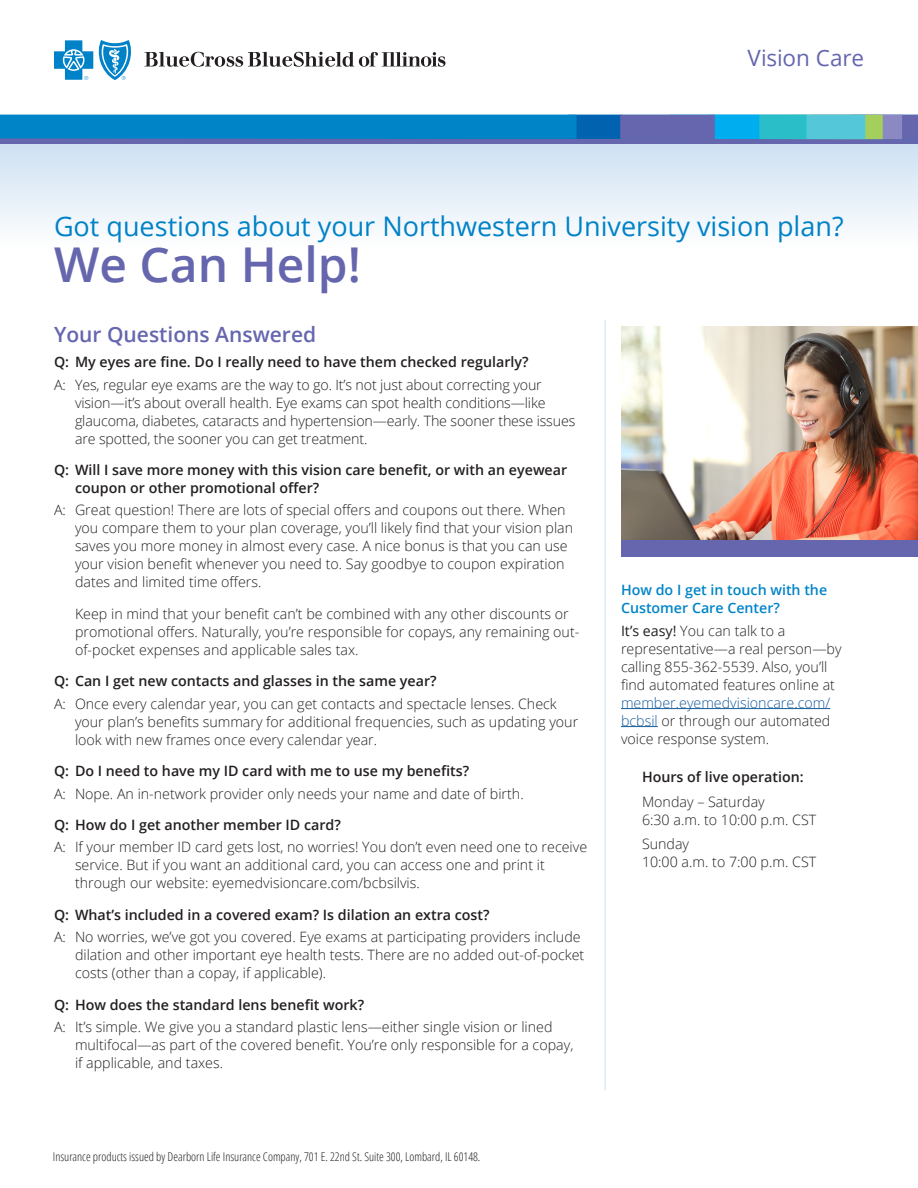
<style>
.page{position:relative;width:918px;height:1188px;background:#fff}
.page>*{position:absolute;margin:0;border:0;box-sizing:border-box;transform-origin:0 0}
.t1{font:600 48px "Open Sans";color:#6566ae}
.t2{font:27px "Open Sans";color:#0082c8}
.page_heading{font:22.5px "Open Sans";letter-spacing:-.005em;color:#6566ae}
.t3{font:600 21px "Open Sans";color:#6566ae}
.Eyemed_A{font:300 14.25px/18px "Open Sans";color:#231f20}
.Blue_Q{font:600 14.25px/18px "Open Sans";color:#231f20}
.Blue_Q-2{font:600 14.25px/18px "Open Sans";color:#0084c8}
.BCBS_Disclaimers{font:300 condensed 12px "Open Sans";color:#231f20}
.s1{font-weight:400}
.s2{color:#175d9e}
</style>
<div class="page">
<svg style="left:0;top:144px;width:918px;height:83px"></svg>
<div style="left:0;top:137px;width:918px;height:7px;background:#6566ae"></div>
<svg style="left:0;top:115px;width:918px;height:24px;background:#1a89c4"></svg>
<hr style="left:604px;top:320px;width:2px;height:770px;background:#ddedf8">
<hr style="left:621px;top:708px;width:209px;height:1px;background:#175d9e">
<hr style="left:621px;top:726px;width:37px;height:1px;background:#175d9e">
<img style="left:621px;top:326px;width:297px;height:214px">
<div style="left:621px;top:540px;width:297px;height:17px;background:#6566ae"></div>
<svg style="left:145px;top:52px;width:300px;height:15px"></svg>
<svg style="left:54px;top:40px;width:77px;height:40px"></svg>
<p class="page_heading" style="left:747px;top:43px;width:118px">Vision Care</p>
<p class="t2" style="left:54px;top:207px;width:791px">Got questions about your Northwestern University vision plan?</p>
<p class="t1" style="left:54px;top:232px;width:309px">We Can Help!</p>
<p class="t3" style="left:54px;top:320px;width:264px">Your Questions Answered</p>
<p class="Blue_Q" style="left:54px;top:353px;width:476px">Q: My eyes are fine. Do I really need to have them checked regularly?</p>
<p class="Eyemed_A" style="left:75px;top:375px;width:502px;text-indent:-21px">A: Yes, regular eye exams are the way to go. It’s not just about correcting your vision—it’s about overall health. Eye exams can spot health conditions—like glaucoma, diabetes, cataracts and hypertension—early. The sooner these issues are spotted, the sooner you can get treatment.</p>
<p class="Blue_Q" style="left:75px;top:461px;width:494px;text-indent:-21px">Q: Will I save more money with this vision care benefit, or with an eyewear coupon or other promotional offer?</p>
<p class="Eyemed_A" style="left:75px;top:501px;width:500px;text-indent:-21px">A: Great question! There are lots of special offers and coupons out there. When you compare them to your plan coverage, you’ll likely find that your vision plan saves you more money in almost every case. A nice bonus is that you can use your vision benefit whenever you need to. Say goodbye to coupon expiration dates and limited time offers.</p>
<p class="Eyemed_A" style="left:75px;top:604px;width:506px">Keep in mind that your benefit can’t be combined with any other discounts or promotional offers. Naturally, you’re responsible for copays, any remaining out&shy;of-pocket expenses and applicable sales tax.</p>
<p class="Blue_Q" style="left:54px;top:672px;width:384px">Q: Can I get new contacts and glasses in the same year?</p>
<p class="Eyemed_A" style="left:75px;top:694px;width:505px;text-indent:-21px">A: Once every calendar year, you can get contacts and spectacle lenses. Check your plan’s benefits summary for additional frequencies, such as updating your look with new frames once every calendar year.</p>
<p class="Blue_Q" style="left:54px;top:762px;width:417px">Q: Do I need to have my ID card with me to use my benefits?</p>
<p class="Eyemed_A" style="left:54px;top:784px;width:471px">A: Nope. An in-network provider only needs your name and date of birth.</p>
<p class="Blue_Q" style="left:54px;top:816px;width:288px">Q: How do I get another member ID card?</p>
<p class="Eyemed_A" style="left:75px;top:838px;width:514px;text-indent:-21px">A: If your member ID card gets lost, no worries! You don’t even need one to receive service. But if you want an additional card, you can access one and print it through our website: eyemedvisioncare.com/bcbsilvis.</p>
<p class="Blue_Q" style="left:54px;top:905px;width:437px">Q: What’s included in a covered exam? Is dilation an extra cost?</p>
<p class="Eyemed_A" style="left:75px;top:928px;width:511px;text-indent:-21px">A: No worries, we’ve got you covered. Eye exams at participating providers include dilation and other important eye health tests. There are no added out-of-pocket costs (other than a copay, if applicable).</p>
<p class="Blue_Q" style="left:54px;top:995px;width:312px">Q: How does the standard lens benefit work?</p>
<p class="Eyemed_A" style="left:75px;top:1017px;width:500px;text-indent:-21px">A: It’s simple. We give you a standard plastic lens—either single vision or lined multifocal—as part of the covered benefit. You’re only responsible for a copay, if applicable, and taxes.</p>
<p class="Blue_Q-2" style="left:621px;top:581px;width:208px">How do I get in touch with the<br>Customer Care Center?</p>
<p class="Eyemed_A" style="left:621px;top:621px;width:222px"><span class="s1">It’s easy!</span> You can talk to a representative—a real person—by calling 855-362-5539. Also, you’ll find automated features online at <span class="s2">member.eyemedvisioncare.com/ bcbsil</span> or through our automated voice response system.</p>
<p class="Blue_Q" style="left:642px;top:767px;width:163px">Hours of live operation:</p>
<p class="Eyemed_A" style="left:642px;top:792px;width:176px">Monday – Saturday<br>6:30 a.m. to 10:00 p.m. CST</p>
<p class="Eyemed_A" style="left:642px;top:835px;width:176px">Sunday<br>10:00 a.m. to 7:00 p.m. CST</p>
<p class="BCBS_Disclaimers" style="left:53px;top:1148px;width:429px">Insurance products issued by Dearborn Life Insurance Company, 701 E. 22nd St. Suite 300, Lombard, IL 60148.</p>
</div>
